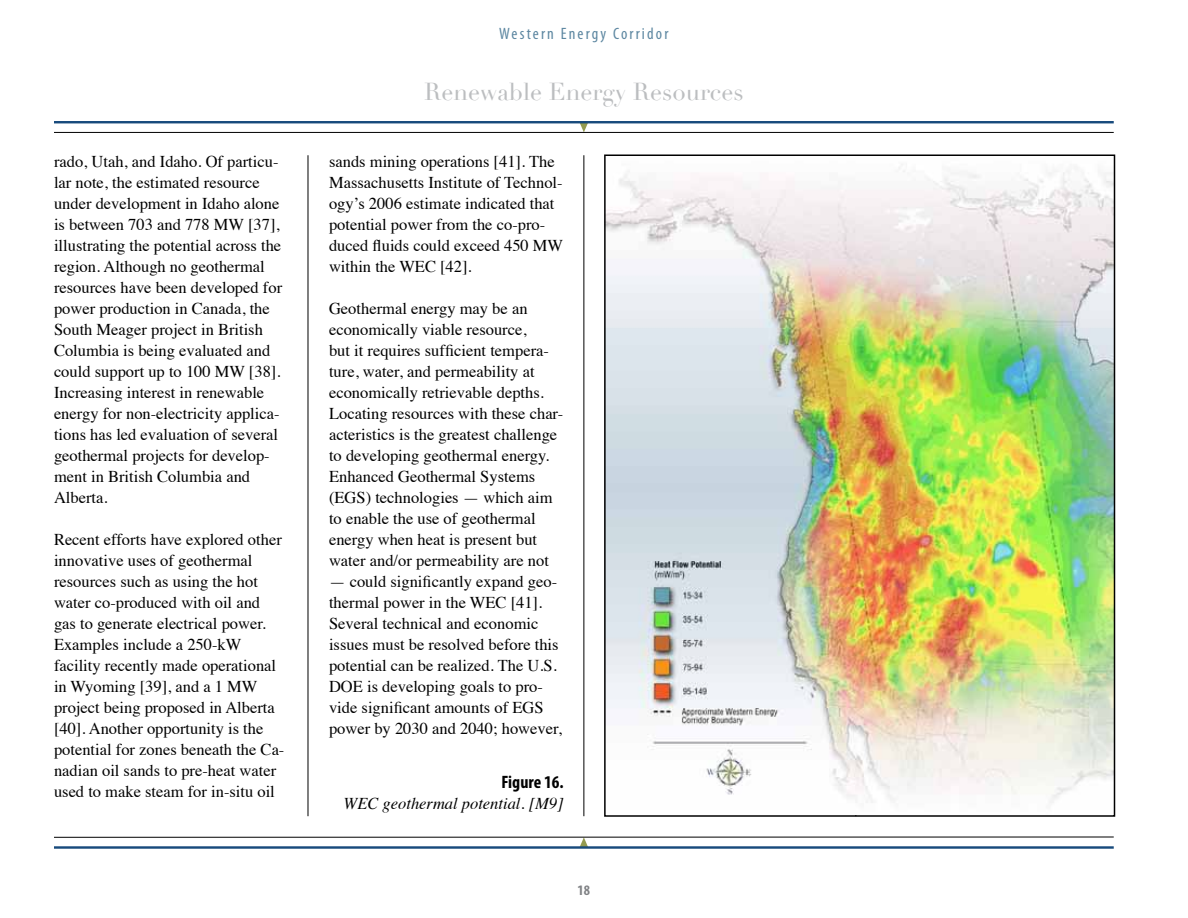
<style>
.page{position:relative;width:1188px;height:918px;background:#fff}
.page>*{position:absolute;margin:0;border:0;box-sizing:border-box;transform-origin:0 0}
.t1{font:24px "Didot";color:#bcbec0}
.t2{font:700 condensed 18px "Myriad Pro";color:#000}
.t3{font:16.5px/21px "Times";color:#000}
.t4{font:italic 16.5px "Times";color:#000}
.t5{font:condensed 16.5px "Myriad Pro";letter-spacing:.13em;color:#5d87a1}
.t6{font:700 condensed 14.55px "Myriad Pro";color:#808285}
</style>
<div class="page">
<svg style="left:579px;top:123px;width:9px;height:9px"></svg>
<svg style="left:580px;top:838px;width:8px;height:8px"></svg>
<hr style="left:54px;top:121px;width:1060px;height:2px;background:#174a7c">
<hr style="left:54px;top:846px;width:1060px;height:3px;background:#174a7c">
<hr style="left:54px;top:132px;width:1060px;height:1px;background:#000">
<hr style="left:54px;top:837px;width:1060px;height:1px;background:#000">
<hr style="left:584px;top:155px;width:1px;height:661px;background:#000">
<hr style="left:308px;top:155px;width:1px;height:661px;background:#000">
<img style="left:607px;top:164px;width:505px;height:639px">
<div style="left:604px;top:154px;width:511px;height:663px;border:2px solid #000"></div>
<p class="t3" style="left:54px;top:149px;width:230px">rado, Utah, and Idaho. Of particu&shy;lar note, the estimated resource under development in Idaho alone is between 703 and 778 MW [37], illustrating the potential across the region. Although no geothermal resources have been developed for power production in Canada, the<br>South Meager project in British<br>Columbia is being evaluated and could support up to 100 MW [38].<br>Increasing interest in renewable energy for non-electricity applica&shy;tions has led evaluation of several geothermal projects for develop&shy;ment in British Columbia and<br>Alberta.</p>
<p class="t3" style="left:54px;top:527px;width:232px">Recent efforts have explored other innovative uses of geothermal resources such as using the hot water co-produced with oil and gas to generate electrical power.<br>Examples include a 250-kW facility recently made operational in Wyoming [39], and a 1 MW project being proposed in Alberta [40]. Another opportunity is the potential for zones beneath the Ca&shy;nadian oil sands to pre-heat water used to make steam for in-situ oil</p>
<p class="t5" style="left:499px;top:24px;width:171px">Western Energy Corridor</p>
<h1 class="t1" style="left:424px;top:77px;width:321px">Renewable Energy Resources</h1>
<p class="t3" style="left:329px;top:149px;width:236px">sands mining operations [41]. The<br>Massachusetts Institute of Technol&shy;ogy’s 2006 estimate indicated that potential power from the co-pro&shy;duced fluids could exceed 450 MW within the WEC [42].</p>
<p class="t3" style="left:329px;top:296px;width:236px">Geothermal energy may be an economically viable resource,<br>but it requires sufficient tempera&shy;ture, water, and permeability at economically retrievable depths.<br>Locating resources with these char&shy;acteristics is the greatest challenge to developing geothermal energy.<br>Enhanced Geothermal Systems (EGS) technologies — which aim to enable the use of geothermal energy when heat is present but water and/or permeability are not</p>
<p class="t3" style="left:329px;top:569px;width:235px">— could significantly expand geo&shy;thermal power in the WEC [41].<br>Several technical and economic issues must be resolved before this potential can be realized. The U.S.<br>DOE is developing goals to pro&shy;vide significant amounts of EGS power by 2030 and 2040; however,</p>
<p class="t2" style="left:501px;top:771px;width:64px">Figure 16.</p>
<p class="t4" style="left:344px;top:789px;width:221px">WEC geothermal potential. [M9]</p>
<p class="t6" style="left:578px;top:881px;width:14px">18</p>
</div>
